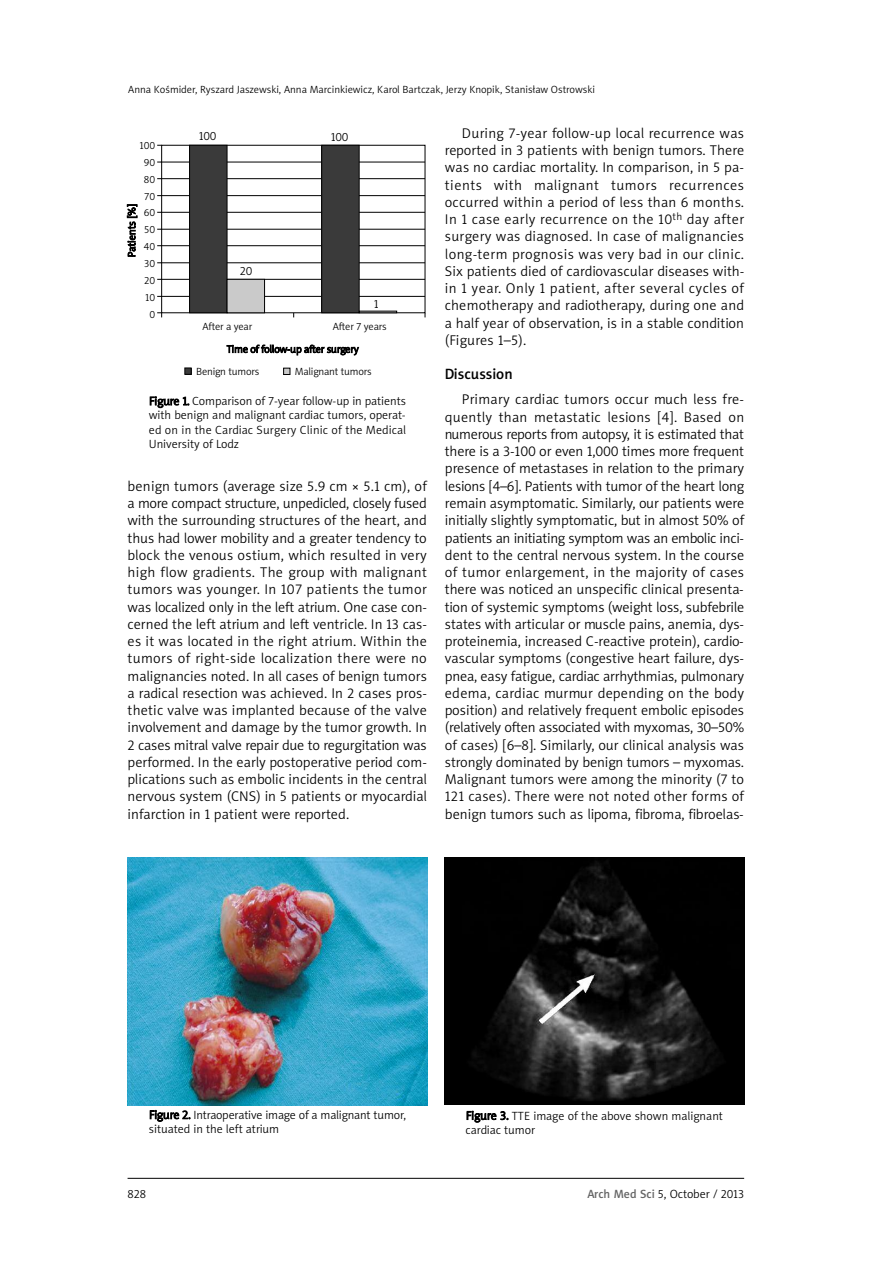
<style>
.page{position:relative;width:893px;height:1263px;background:#fff}
.page>*{position:absolute;margin:0;border:0;box-sizing:border-box;transform-origin:0 0}
.t1{font:15px "Naomi Sans EFNPS Medium";color:#000}
.t2{font:14.25px/17.2px "Naomi Sans EFNPS Light";letter-spacing:.005em;color:#000;text-align:justify}
.t3{font:12px/14.4px "Naomi Sans EFNPS Light";color:#000}
.t4{font:10.5px/17px "Naomi Sans EFNPS Light";color:#000;text-align:right}
.t5{font:10.5px "Naomi Sans EFNPS Light";letter-spacing:-.02em;color:#000}
.s1{font-family:"Naomi Sans EFNPS Medium";color:#666}
</style>
<div class="page">
<hr style="left:128px;top:1178px;width:616px;height:1px;background:#000">
<svg style="left:157px;top:312px;width:5px;height:5px"></svg>
<hr style="left:161px;top:162px;width:264px;height:1px;background:#000">
<hr style="left:161px;top:178px;width:264px;height:1px;background:#000">
<hr style="left:161px;top:195px;width:264px;height:1px;background:#000">
<hr style="left:161px;top:212px;width:264px;height:1px;background:#000">
<hr style="left:161px;top:229px;width:264px;height:1px;background:#000">
<hr style="left:161px;top:245px;width:264px;height:1px;background:#000">
<hr style="left:161px;top:262px;width:264px;height:1px;background:#000">
<hr style="left:161px;top:279px;width:264px;height:1px;background:#000">
<hr style="left:161px;top:296px;width:264px;height:1px;background:#000">
<div style="left:190px;top:145px;width:37px;height:168px;background:#3a3a3a"></div>
<div style="left:189px;top:145px;width:38px;height:168px;border:1px solid #000"></div>
<div style="left:322px;top:145px;width:37px;height:168px;background:#3a3a3a"></div>
<div style="left:321px;top:145px;width:38px;height:168px;border:1px solid #000"></div>
<div style="left:227px;top:279px;width:38px;height:34px;background:#cacaca"></div>
<div style="left:227px;top:279px;width:38px;height:34px;border:1px solid #000"></div>
<div style="left:359px;top:311px;width:38px;height:2px;border:1px solid #000"></div>
<div style="left:283px;top:368px;width:7px;height:7px;border:1px solid #000"></div>
<svg style="left:186px;top:370px;width:4px;height:3px"></svg>
<div style="left:184px;top:368px;width:8px;height:7px;border:1px solid #000"></div>
<img style="left:128px;top:857px;width:299px;height:248px">
<img style="left:444px;top:857px;width:300px;height:247px">
<p class="t4" style="left:128px;top:82px;width:468px">Anna Kośmider, Ryszard Jaszewski, Anna Marcinkiewicz, Karol Bartczak, Jerzy Knopik, Stanisław Ostrowski</p>
<p class="t4" style="left:139px;top:138px;width:17px">100<br>90<br>80<br>70<br>60<br>50<br>40<br>30<br>20<br>10<br>0</p>
<p class="t4" style="left:124px;top:257px;width:55px;rotate:-90deg">Patients [%]</p>
<p class="t3" style="left:199px;top:130px;width:19px">100</p>
<p class="t3" style="left:331px;top:130px;width:19px">100</p>
<p class="t3" style="left:240px;top:265px;width:14px">20</p>
<p class="t3" style="left:374px;top:298px;width:6px">1</p>
<p class="t4" style="left:203px;top:319px;width:51px">After a year</p>
<p class="t4" style="left:333px;top:319px;width:56px">After 7 years</p>
<p class="t5" style="left:227px;top:345px;width:134px">Time of follow-up after surgery</p>
<p class="t4" style="left:196px;top:364px;width:65px">Benign tumors</p>
<p class="t4" style="left:295px;top:364px;width:78px">Malignant tumors</p>
<p class="t3" style="left:149px;top:395px;width:259px;text-align:justify">Figure 1. Comparison of 7-year follow-up in patients with benign and malignant cardiac tumors, operat&shy;ed on in the Cardiac Surgery Clinic of the Medical University of Lodz</p>
<p class="t2" style="left:128px;top:479px;width:301px">benign tumors (average size 5.9 cm × 5.1 cm), of a more compact structure, unpedicled, closely fused with the surrounding structures of the heart, and thus had lower mobility and a greater tendency to block the venous ostium, which resulted in very high flow gradients. The group with malignant tumors was younger. In 107 patients the tumor was localized only in the left atrium. One case con&shy;cerned the left atrium and left ventricle. In 13 cas&shy;es it was located in the right atrium. Within the tumors of right-side localization there were no malignancies noted. In all cases of benign tumors a radical resection was achieved. In 2 cases pros&shy;thetic valve was implanted because of the valve involvement and damage by the tumor growth. In 2 cases mitral valve repair due to regurgitation was performed. In the early postoperative period com&shy;plications such as embolic incidents in the central nervous system (CNS) in 5 patients or myocardial infarction in 1 patient were reported.</p>
<p class="t2" style="left:445px;top:126px;width:301px;text-indent:17px">During 7-year follow-up local recurrence was reported in 3 patients with benign tumors. There was no cardiac mortality. In comparison, in 5 pa&shy;tients with malignant tumors recurrences occurred within a period of less than 6 months.<br>In 1 case early recurrence on the 10<sup>th</sup> day after surgery was diagnosed. In case of malignancies long-term prognosis was very bad in our clinic.<br>Six patients died of cardiovascular diseases with&shy;in 1 year. Only 1 patient, after several cycles of chemotherapy and radiotherapy, during one and a half year of observation, is in a stable condition (Figures 1–5).</p>
<p class="t1" style="left:445px;top:368px;width:69px">Discussion</p>
<p class="t2" style="left:445px;top:392px;width:301px;text-indent:17px">Primary cardiac tumors occur much less fre&shy;quently than metastatic lesions [4]. Based on numerous reports from autopsy, it is estimated that there is a 3-100 or even 1,000 times more frequent presence of metastases in relation to the primary lesions [4–6]. Patients with tumor of the heart long remain asymptomatic. Similarly, our patients were initially slightly symptomatic, but in almost 50% of patients an initiating symptom was an embolic inci&shy;dent to the central nervous system. In the course of tumor enlargement, in the majority of cases there was noticed an unspecific clinical presenta&shy;tion of systemic symptoms (weight loss, subfebrile states with articular or muscle pains, anemia, dys&shy;proteinemia, increased C-reactive protein), cardio&shy;vascular symptoms (congestive heart failure, dys&shy;pnea, easy fatigue, cardiac arrhythmias, pulmonary edema, cardiac murmur depending on the body position) and relatively frequent embolic episodes (relatively often associated with myxomas, 30–50% of cases) [6–8]. Similarly, our clinical analysis was strongly dominated by benign tumors – myxomas.<br>Malignant tumors were among the minority (7 to 121 cases). There were not noted other forms of benign tumors such as lipoma, fibroma, fibroelas-</p>
<p class="t3" style="left:149px;top:1109px;width:259px">Figure 2. Intraoperative image of a malignant tumor, situated in the left atrium</p>
<p class="t3" style="left:466px;top:1109px;width:259px">Figure 3. TTE image of the above shown malignant cardiac tumor</p>
<p class="t3" style="left:128px;top:1187px;width:20px">828</p>
<p class="t3" style="left:588px;top:1187px;width:158px"><span class="s1">Arch Med Sci</span> 5, October / 2013</p>
</div>
